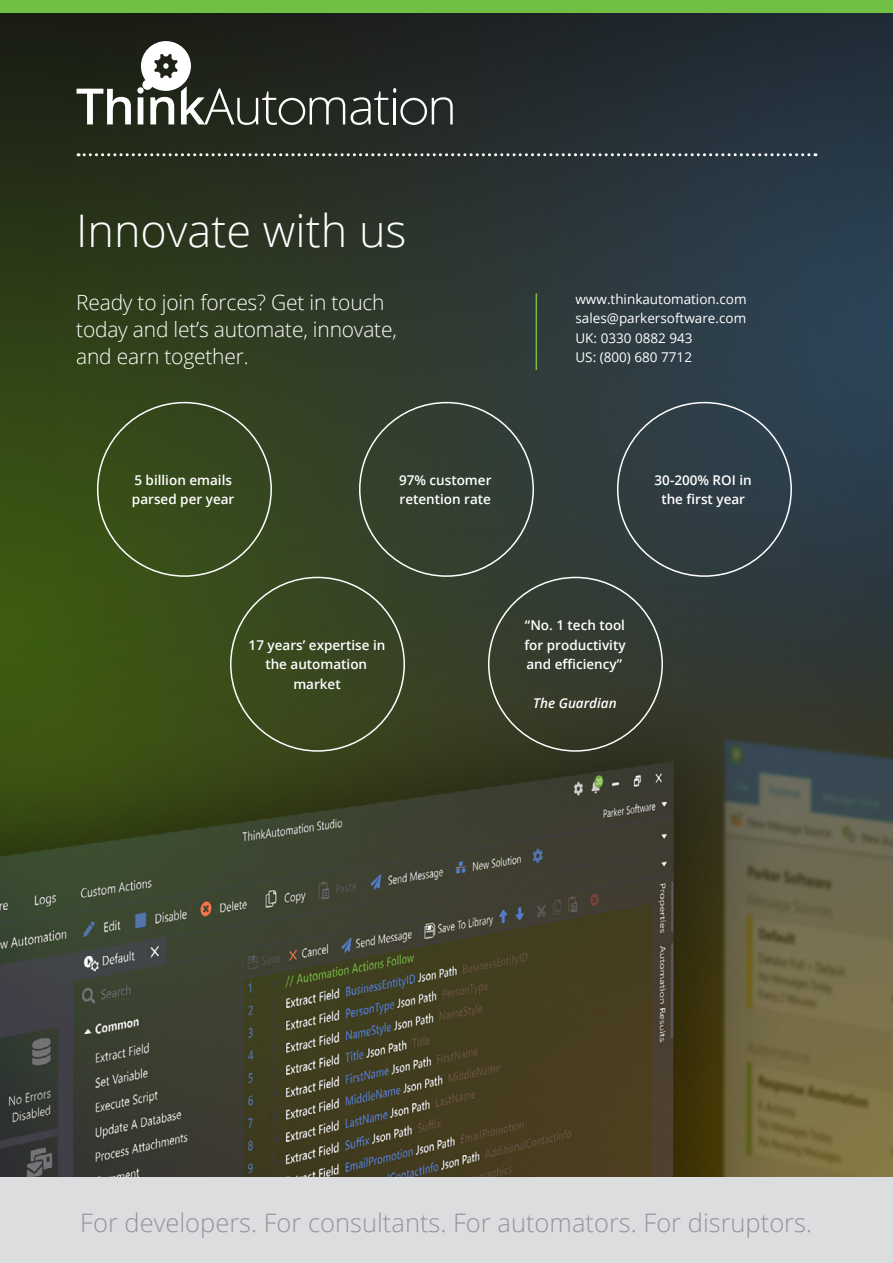
<style>
.page{position:relative;width:893px;height:1263px;background:#fff}
.page>*{position:absolute;margin:0;border:0;box-sizing:border-box;transform-origin:0 0}
.t1{font:300 45px "Open Sans";color:#fff}
.t2{font:300 25.5px "Open Sans";color:#939598}
.t3{font:300 21px/27px "Open Sans";letter-spacing:-.01em;color:#fff}
.t4{font:600 13.5px "Open Sans";color:#fff}
.t5{font:13.5px "Open Sans";color:#fff}
.t6{font:italic 600 13.5px "Open Sans";color:#fff}
</style>
<div class="page">
<img style="left:0;top:13px;width:893px;height:1165px">
<div style="left:0;top:1178px;width:893px;height:85px;background:#dcdddf"></div>
<div style="left:0;top:0;width:893px;height:13px;background:#71bf44"></div>
<svg style="left:78px;top:153px;width:731px;height:3px"></svg>
<svg style="left:310px;top:97px;width:35px;height:27px"></svg>
<svg style="left:351px;top:88px;width:45px;height:37px"></svg>
<svg style="left:432px;top:97px;width:21px;height:27px"></svg>
<div style="left:279px;top:98px;width:26px;height:27px;border:2px solid #fff;border-radius:50%"></div>
<div style="left:400px;top:98px;width:27px;height:27px;border:2px solid #fff;border-radius:50%"></div>
<svg style="left:77px;top:41px;width:200px;height:84px"></svg>
<hr style="left:536px;top:293px;width:1px;height:77px;background:#71bf44">
<p class="t1" style="left:76px;top:200px;width:332px">Innovate with us</p>
<p class="t3" style="left:76px;top:288px;width:322px">Ready to join forces? Get in touch today and let’s automate, innovate, and earn together.</p>
<p class="t5" style="left:575px;top:290px;width:173px">www.thinkautomation.com</p>
<p class="t5" style="left:575px;top:309px;width:172px">sales@parkersoftware.com</p>
<p class="t5" style="left:575px;top:329px;width:119px">UK: 0330 0882 943</p>
<p class="t5" style="left:575px;top:348px;width:118px">US: (800) 680 7712</p>
<p class="t4" style="left:134px;top:471px;width:99px">5 billion emails</p>
<p class="t4" style="left:132px;top:490px;width:104px">parsed per year</p>
<p class="t4" style="left:399px;top:471px;width:94px">97% customer</p>
<p class="t4" style="left:400px;top:490px;width:93px">retention rate</p>
<p class="t4" style="left:655px;top:471px;width:99px">30-200% ROI in</p>
<p class="t4" style="left:661px;top:490px;width:85px">the first year</p>
<p class="t4" style="left:249px;top:636px;width:138px">17 years’ expertise in</p>
<p class="t4" style="left:265px;top:655px;width:103px">the automation</p>
<p class="t4" style="left:293px;top:675px;width:49px">market</p>
<p class="t4" style="left:525px;top:616px;width:102px">“No. 1 tech tool</p>
<p class="t4" style="left:524px;top:636px;width:103px">for productivity</p>
<p class="t4" style="left:526px;top:655px;width:97px">and efficiency”</p>
<p class="t6" style="left:533px;top:694px;width:85px">The Guardian</p>
<p class="t2" style="left:80px;top:1205px;width:733px">For developers. For consultants. For automators. For disruptors.</p>
</div>
